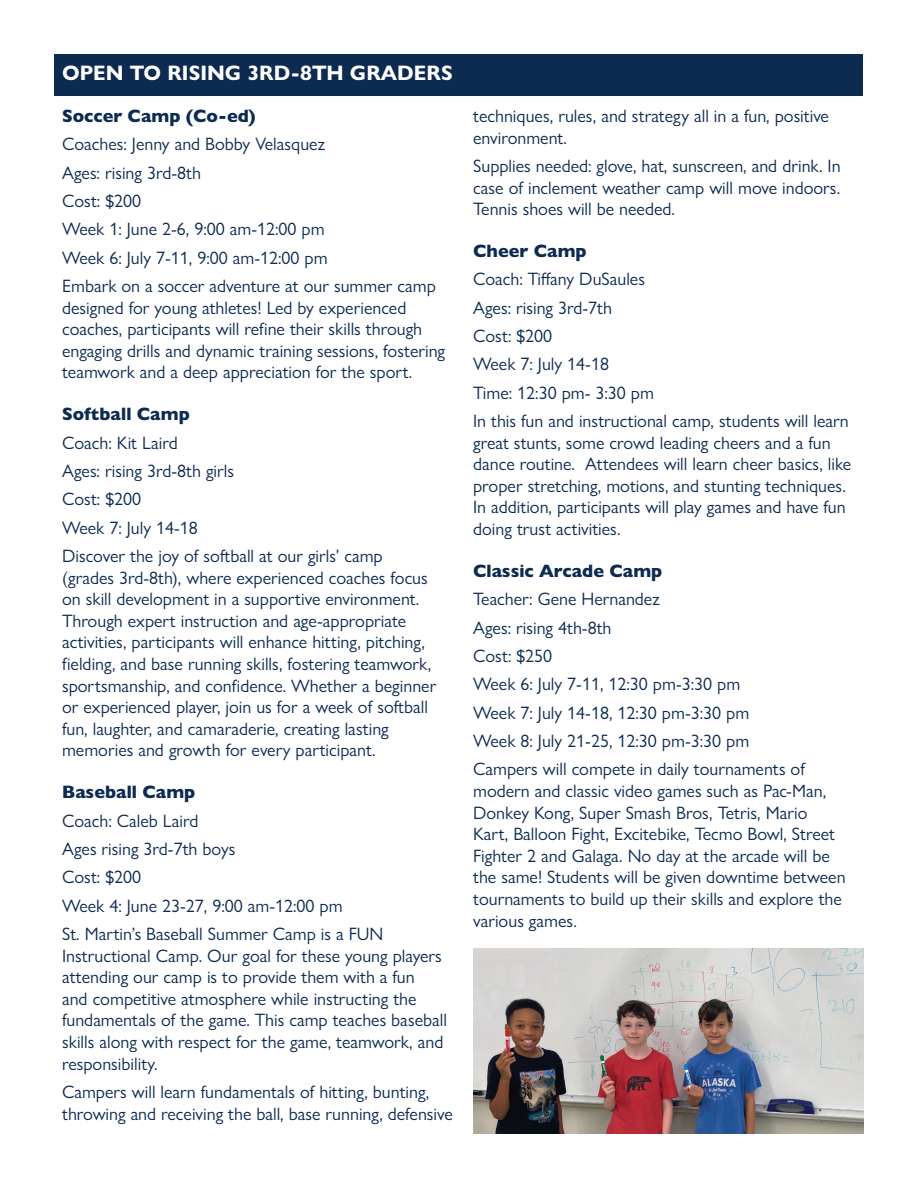
<style>
.page{position:relative;width:918px;height:1188px;background:#fff}
.page>*{position:absolute;margin:0;border:0;box-sizing:border-box;transform-origin:0 0}
.t1{font:700 21px "Gill Sans Nova";color:#fff}
.t2{font:18px/21.6px "Gill Sans Nova";color:#0d2b51}
.t3{font:800 18px "Gill Sans Nova";color:#0d2b51}
</style>
<div class="page">
<div style="left:55px;top:54px;width:808px;height:42px;background:#0d2b51"></div>
<img style="left:473px;top:948px;width:391px;height:186px">
<p class="t1" style="left:62px;top:60px;width:392px">OPEN TO RISING 3RD-8TH GRADERS</p>
<p class="t3" style="left:62px;top:105px;width:195px">Soccer Camp (Co-ed)</p>
<p class="t2" style="left:62px;top:130px;width:375px;line-height:28.3px">Coaches: Jenny and Bobby Velasquez<br>Ages: rising 3rd-8th<br>Cost: $200<br>Week 1: June 2-6, 9:00 am-12:00 pm<br>Week 6: July 7-11, 9:00 am-12:00 pm<br>Embark on a soccer adventure at our summer camp</p>
<p class="t2" style="left:62px;top:297px;width:385px">designed for young athletes! Led by experienced coaches, participants will refine their skills through engaging drills and dynamic training sessions, fostering teamwork and a deep appreciation for the sport.</p>
<p class="t3" style="left:62px;top:403px;width:129px">Softball Camp</p>
<p class="t2" style="left:62px;top:428px;width:322px;line-height:28.3px">Coach: Kit Laird<br>Ages: rising 3rd-8th girls<br>Cost: $200<br>Week 7: July 14-18<br>Discover the joy of softball at our girls’ camp</p>
<p class="t2" style="left:62px;top:567px;width:376px">(grades 3rd-8th), where experienced coaches focus on skill development in a supportive environment.<br>Through expert instruction and age-appropriate activities, participants will enhance hitting, pitching, fielding, and base running skills, fostering teamwork, sportsmanship, and confidence. Whether a beginner or experienced player, join us for a week of softball fun, laughter, and camaraderie, creating lasting memories and growth for every participant.</p>
<p class="t3" style="left:62px;top:781px;width:135px">Baseball Camp</p>
<p class="t2" style="left:62px;top:806px;width:323px;line-height:28.3px">Coach: Caleb Laird<br>Ages rising 3rd-7th boys<br>Cost: $200<br>Week 4: June 23-27, 9:00 am-12:00 pm<br>St. Martin’s Baseball Summer Camp is a FUN</p>
<p class="t2" style="left:62px;top:945px;width:386px">Instructional Camp. Our goal for these young players attending our camp is to provide them with a fun<br>and competitive atmosphere while instructing the fundamentals of the game. This camp teaches baseball skills along with respect for the game, teamwork, and responsibility.</p>
<p class="t2" style="left:62px;top:1081px;width:392px">Campers will learn fundamentals of hitting, bunting, throwing and receiving the ball, base running, defensive</p>
<p class="t2" style="left:473px;top:105px;width:357px">techniques, rules, and strategy all in a fun, positive environment.</p>
<p class="t2" style="left:473px;top:155px;width:369px;text-align:justify">Supplies needed: glove, hat, sunscreen, and drink. In case of inclement weather camp will move indoors.<br>Tennis shoes will be needed.</p>
<p class="t3" style="left:473px;top:240px;width:115px">Cheer Camp</p>
<p class="t2" style="left:473px;top:265px;width:377px;line-height:28.3px">Coach: Tiffany DuSaules<br>Ages: rising 3rd-7th<br>Cost: $200<br>Week 7: July 14-18<br>Time: 12:30 pm- 3:30 pm<br>In this fun and instructional camp, students will learn</p>
<p class="t2" style="left:473px;top:432px;width:380px">great stunts, some crowd leading cheers and a fun dance routine. Attendees will learn cheer basics, like proper stretching, motions, and stunting techniques.<br>In addition, participants will play games and have fun doing trust activities.</p>
<p class="t3" style="left:473px;top:560px;width:191px">Classic Arcade Camp</p>
<p class="t2" style="left:473px;top:585px;width:333px;line-height:28.3px">Teacher: Gene Hernandez<br>Ages: rising 4th-8th<br>Cost: $250<br>Week 6: July 7-11, 12:30 pm-3:30 pm<br>Week 7: July 14-18, 12:30 pm-3:30 pm<br>Week 8: July 21-25, 12:30 pm-3:30 pm<br>Campers will compete in daily tournaments of</p>
<p class="t2" style="left:473px;top:780px;width:374px">modern and classic video games such as Pac-Man, Donkey Kong, Super Smash Bros, Tetris, Mario Kart, Balloon Fight, Excitebike, Tecmo Bowl, Street Fighter 2 and Galaga. No day at the arcade will be the same! Students will be given downtime between tournaments to build up their skills and explore the various games.</p>
</div>
